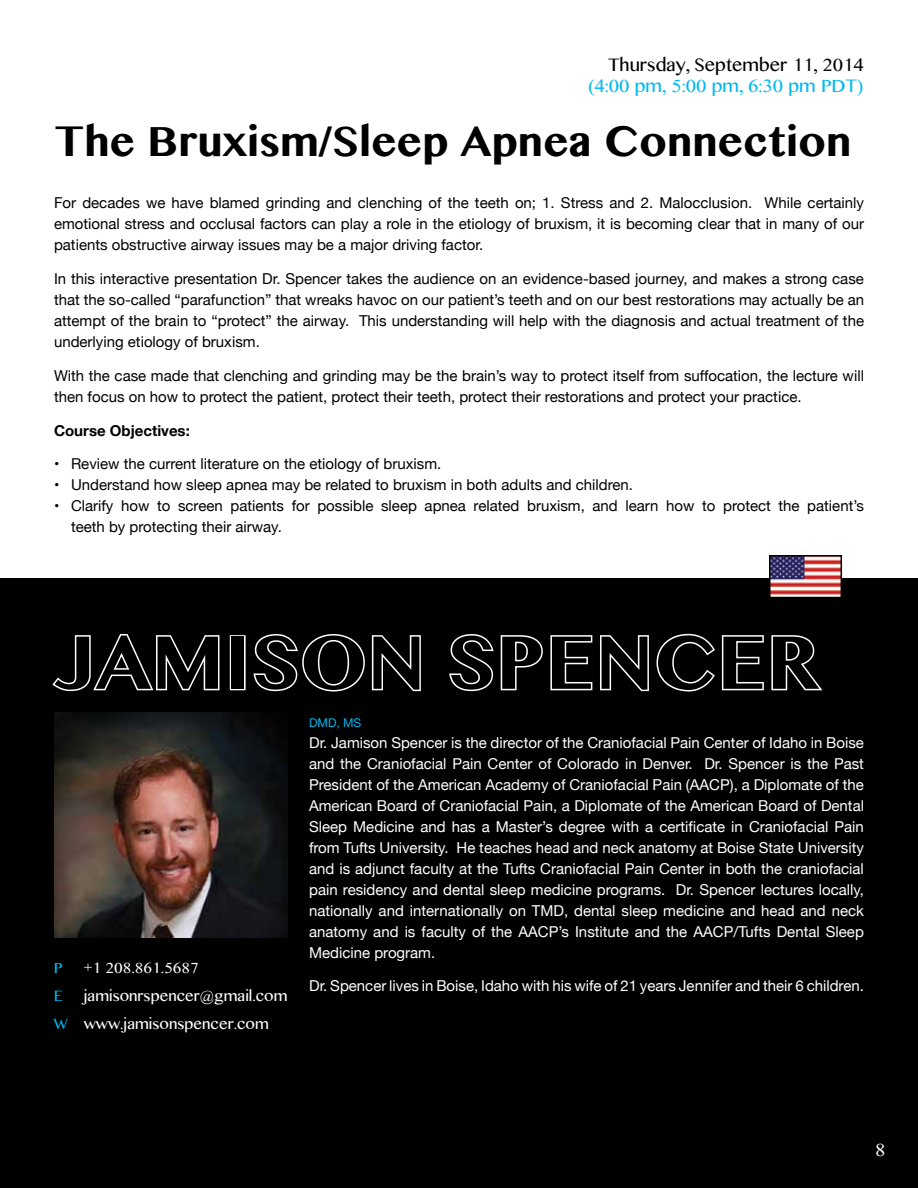
<style>
.page{position:relative;width:918px;height:1188px;background:#fff}
.page>*{position:absolute;margin:0;border:0;box-sizing:border-box;transform-origin:0 0}
.t1{font:700 75px "Bangla MN";color:#000}
.t2{font:700 42px "Bangla MN";color:#000}
.t3{font:18px "Bangla MN";color:#000}
.t4{font:18px "Bangla MN";color:#00b9f1}
.t5{font:18px "Bangla MN";color:#fff}
.t6{font:15px/21px "Helvetica Neue";color:#000;text-align:justify}
.t7{font:15px/21px "Helvetica Neue";color:#fff;text-align:justify}
.t8{font:15px/28.2px "Bangla MN";color:#fff}
.t9{font:700 15px "Helvetica Neue";color:#000}
.t10{font:15px "Bangla MN";color:#00b9f1}
.t11{font:12px "Helvetica Neue";color:#00b9f1}
.s1{color:#00b9f1}
</style>
<div class="page">
<div style="left:0;top:578px;width:918px;height:610px;background:#000"></div>
<img style="left:772px;top:558px;width:67px;height:37px">
<div style="left:769px;top:555px;width:73px;height:43px;border:2px solid #000"></div>
<img style="left:54px;top:712px;width:234px;height:226px">
<svg style="left:52px;top:634px;width:168px;height:58px"></svg>
<div style="left:230px;top:635px;width:16px;height:55px;border:3px solid #fff"></div>
<svg style="left:253px;top:634px;width:168px;height:58px"></svg>
<svg style="left:449px;top:633px;width:374px;height:59px"></svg>
<p class="t3" style="left:608px;top:53px;width:257px">Thursday, September 11, 2014</p>
<p class="t4" style="left:588px;top:74px;width:278px">(4:00 pm, 5:00 pm, 6:30 pm PDT)</p>
<h2 class="t2" style="left:54px;top:114px;width:799px">The Bruxism/Sleep Apnea Connection</h2>
<p class="t6" style="left:54px;top:193px;width:812px">For decades we have blamed grinding and clenching of the teeth on; 1. Stress and 2. Malocclusion. While certainly emotional stress and occlusal factors can play a role in the etiology of bruxism, it is becoming clear that in many of our patients obstructive airway issues may be a major driving factor.</p>
<p class="t6" style="left:54px;top:269px;width:812px">In this interactive presentation Dr. Spencer takes the audience on an evidence-based journey, and makes a strong case that the so-called “parafunction” that wreaks havoc on our patient’s teeth and on our best restorations may actually be an attempt of the brain to “protect” the airway. This understanding will help with the diagnosis and actual treatment of the underlying etiology of bruxism.</p>
<p class="t6" style="left:54px;top:366px;width:812px">With the case made that clenching and grinding may be the brain’s way to protect itself from suffocation, the lecture will then focus on how to protect the patient, protect their teeth, protect their restorations and protect your practice.</p>
<p class="t9" style="left:54px;top:418px;width:137px">Course Objectives:</p>
<p class="t6" style="left:54px;top:454px;width:389px">• Review the current literature on the etiology of bruxism.</p>
<p class="t6" style="left:54px;top:475px;width:581px">• Understand how sleep apnea may be related to bruxism in both adults and children.</p>
<p class="t6" style="left:71px;top:496px;width:794px;text-indent:-17px">• Clarify how to screen patients for possible sleep apnea related bruxism, and learn how to protect the patient’s teeth by protecting their airway.</p>
<h1 class="t1" style="left:54px;top:614px;width:766px">Jamison Spencer</h1>
<p class="t10" style="left:54px;top:958px;width:10px">P</p>
<p class="t8" style="left:84px;top:953px;width:116px">+1 208.861.5687</p>
<p class="t10" style="left:54px;top:986px;width:10px">E</p>
<p class="t8" style="left:54px;top:982px;width:235px;text-indent:30px">jamisonrspencer@gmail.com<br><span class="s1">W</span> www.jamisonspencer.com</p>
<p class="t11" style="left:309px;top:714px;width:54px">DMD, MS</p>
<p class="t7" style="left:309px;top:733px;width:556px">Dr. Jamison Spencer is the director of the Craniofacial Pain Center of Idaho in Boise and the Craniofacial Pain Center of Colorado in Denver. Dr. Spencer is the Past President of the American Academy of Craniofacial Pain (AACP), a Diplomate of the American Board of Craniofacial Pain, a Diplomate of the American Board of Dental Sleep Medicine and has a Master’s degree with a certificate in Craniofacial Pain from Tufts University. He teaches head and neck anatomy at Boise State University and is adjunct faculty at the Tufts Craniofacial Pain Center in both the craniofacial pain residency and dental sleep medicine programs. Dr. Spencer lectures locally, nationally and internationally on TMD, dental sleep medicine and head and neck anatomy and is faculty of the AACP’s Institute and the AACP/Tufts Dental Sleep Medicine program.</p>
<p class="t7" style="left:309px;top:977px;width:556px">Dr. Spencer lives in Boise, Idaho with his wife of 21 years Jennifer and their 6 children.</p>
<p class="t5" style="left:875px;top:1138px;width:12px">8</p>
</div>
